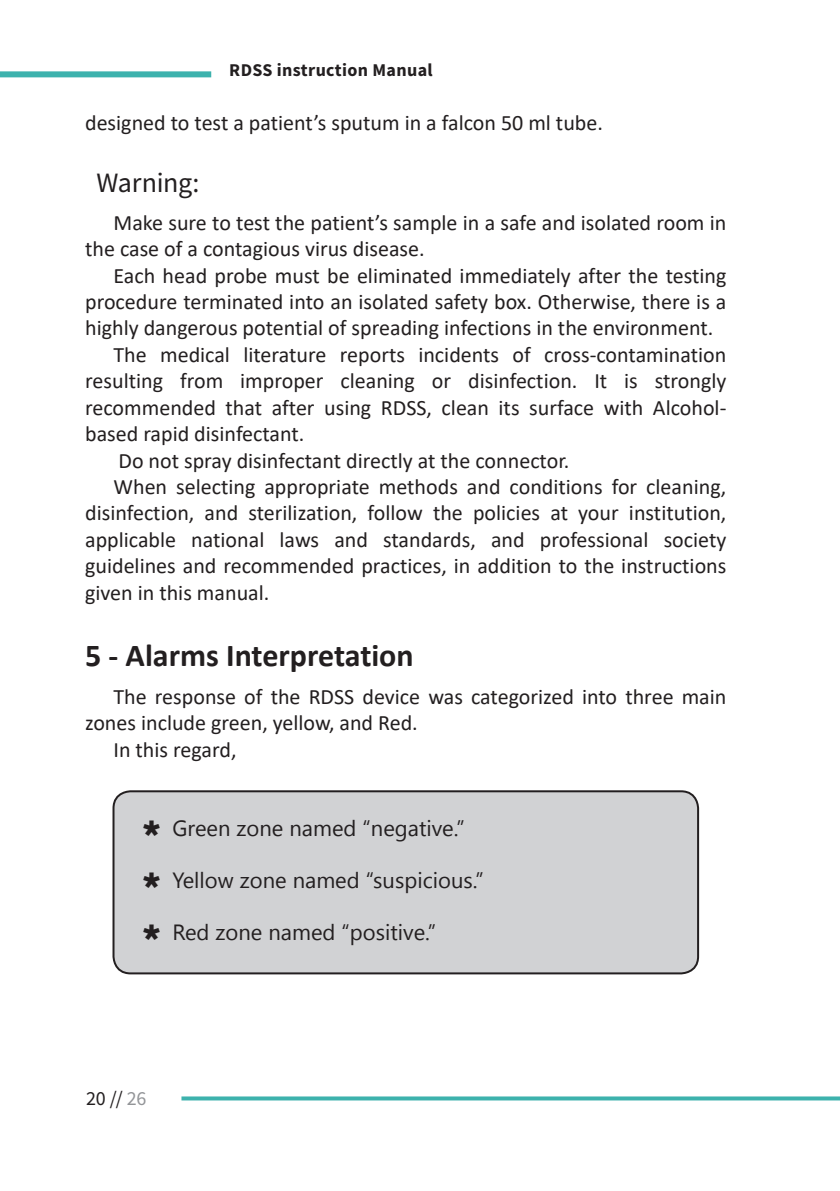
<style>
.page{position:relative;width:840px;height:1191px;background:#fff}
.page>*{position:absolute;margin:0;border:0;box-sizing:border-box;transform-origin:0 0}
.t1{font:700 32px "Calibri";color:#231f20}
.Text{font:28px "Source Sans Pro";letter-spacing:-.01em;color:#231f20}
.Normal_Text{font:22px/26.4px "Calibri";color:#231f20;text-align:justify}
.t2{font:22px "Segoe UI Emoji";color:#231f20}
.t3{font:20px "Source Sans Pro";color:#231f20}
.t4{font:700 18px "Source Sans Pro";letter-spacing:.02em;color:#231f20}
.s1{color:#939598}
</style>
<div class="page">
<svg style="left:181px;top:1096px;width:658px;height:4px;background:#54bbb6"></svg>
<div style="left:0;top:71px;width:211px;height:6px;background:#3db2ad"></div>
<div style="left:113px;top:791px;width:584px;height:182px;background:#d1d2d4;border-radius:17px"></div>
<div style="left:112px;top:790px;width:586px;height:184px;border:2px solid #231f20;border-radius:17px"></div>
<p class="t4" style="left:229px;top:58px;width:205px">RDSS instruction Manual</p>
<p class="Normal_Text" style="left:85px;top:109px;width:519px">designed to test a patient’s sputum in a falcon 50 ml tube.</p>
<p class="Text" style="left:96px;top:165px;width:104px">Warning:</p>
<p class="Normal_Text" style="left:85px;top:209px;width:642px;text-indent:28px">Make sure to test the patient’s sample in a safe and isolated room in the case of a contagious virus disease.</p>
<p class="Normal_Text" style="left:85px;top:261px;width:642px;text-indent:28px">Each head probe must be eliminated immediately after the testing procedure terminated into an isolated safety box. Otherwise, there is a highly dangerous potential of spreading infections in the environment.</p>
<p class="Normal_Text" style="left:85px;top:341px;width:642px;text-indent:28px">The medical literature reports incidents of cross-contamination resulting from improper cleaning or disinfection. It is strongly recommended that after using RDSS, clean its surface with Alcohol&shy;based rapid disinfectant.</p>
<p class="Normal_Text" style="left:118px;top:446px;width:452px">Do not spray disinfectant directly at the connector.</p>
<p class="Normal_Text" style="left:85px;top:473px;width:642px;text-indent:28px">When selecting appropriate methods and conditions for cleaning, disinfection, and sterilization, follow the policies at your institution, applicable national laws and standards, and professional society guidelines and recommended practices, in addition to the instructions given in this manual.</p>
<p class="t1" style="left:85px;top:633px;width:330px">5 - Alarms Interpretation</p>
<p class="Normal_Text" style="left:85px;top:683px;width:642px;text-indent:28px">The response of the RDSS device was categorized into three main zones include green, yellow, and Red.</p>
<p class="Normal_Text" style="left:113px;top:736px;width:124px">In this regard,</p>
<p class="t2" style="left:218px;top:814px;width:85px">■ □■ ■</p>
<p class="t2" style="left:370px;top:814px;width:73px">■ ▼❖</p>
<p class="t2" style="left:194px;top:867px;width:25px">●●□</p>
<p class="t2" style="left:249px;top:867px;width:57px">□■ ■</p>
<p class="t2" style="left:373px;top:867px;width:33px">▲◆▲</p>
<p class="t2" style="left:438px;top:867px;width:36px">□◆▲</p>
<p class="t3" style="left:86px;top:1085px;width:62px">20 // <span class="s1">26</span></p>
<p class="t2" style="left:225px;top:919px;width:57px">□■ ■</p>
<p class="t2" style="left:363px;top:919px;width:52px">□▲▼❖</p>
</div>
